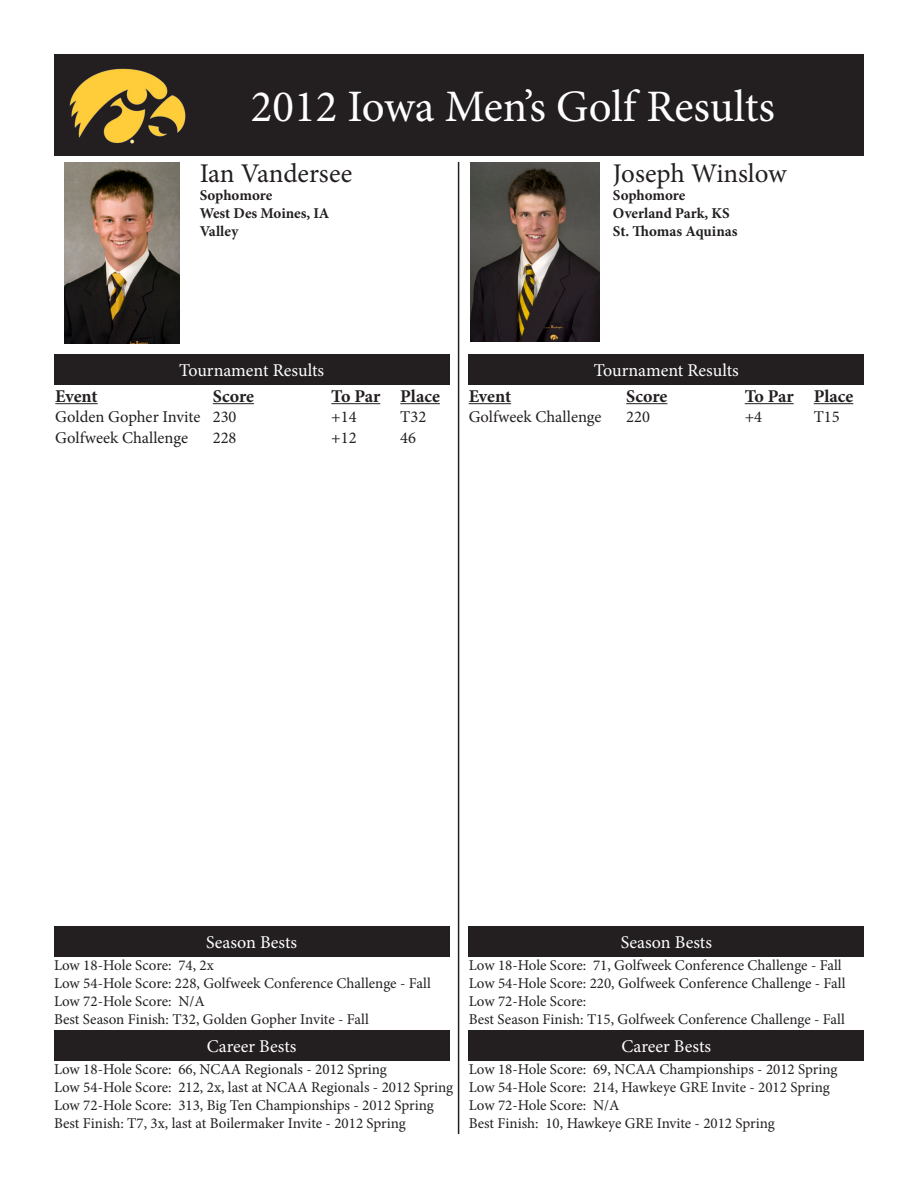
<style>
.page{position:relative;width:918px;height:1188px;background:#fff}
.page>*{position:absolute;margin:0;border:0;box-sizing:border-box;transform-origin:0 0}
.t1{font:45px "Minion Pro";color:#fff}
.t2{font:27px "Minion Pro";letter-spacing:-.005em;color:#231f20}
.t3{font:18px "Minion Pro";color:#fff}
.t4{font:700 18px "Minion Pro";letter-spacing:-.005em;color:#231f20}
.t5{font:16.5px "Minion Pro";color:#231f20}
.t6{font:15px "Minion Pro";color:#231f20}
.t7{font:700 15px "Minion Pro";color:#231f20}
</style>
<div class="page">
<img style="left:65px;top:162px;width:114px;height:181px">
<div style="left:54px;top:354px;width:395px;height:30px;background:#231f20"></div>
<div style="left:54px;top:1030px;width:395px;height:31px;background:#231f20"></div>
<hr style="left:55px;top:403px;width:43px;height:1px;background:#231f20">
<hr style="left:213px;top:403px;width:41px;height:1px;background:#231f20">
<hr style="left:331px;top:403px;width:49px;height:1px;background:#231f20">
<hr style="left:400px;top:403px;width:40px;height:1px;background:#231f20">
<div style="left:54px;top:927px;width:395px;height:30px;background:#231f20"></div>
<hr style="left:458px;top:162px;width:1px;height:972px;background:#231f20">
<img style="left:470px;top:162px;width:129px;height:180px">
<div style="left:469px;top:354px;width:395px;height:30px;background:#231f20"></div>
<div style="left:469px;top:1030px;width:395px;height:31px;background:#231f20"></div>
<hr style="left:469px;top:403px;width:42px;height:1px;background:#231f20">
<hr style="left:626px;top:403px;width:41px;height:1px;background:#231f20">
<hr style="left:745px;top:403px;width:49px;height:1px;background:#231f20">
<hr style="left:814px;top:403px;width:39px;height:1px;background:#231f20">
<div style="left:469px;top:927px;width:395px;height:30px;background:#231f20"></div>
<div style="left:54px;top:54px;width:810px;height:102px;background:#231f20"></div>
<img style="left:69px;top:68px;width:117px;height:76px">
<p class="t1" style="left:251px;top:77px;width:526px">2012 Iowa Men’s Golf Results</p>
<p class="t2" style="left:200px;top:155px;width:154px">Ian Vandersee</p>
<p class="t7" style="left:200px;top:184px;width:74px">Sophomore</p>
<p class="t7" style="left:200px;top:202px;width:131px">West Des Moines, IA</p>
<p class="t7" style="left:200px;top:220px;width:40px">Valley</p>
<p class="t2" style="left:613px;top:155px;width:175px">Joseph Winslow</p>
<p class="t7" style="left:613px;top:184px;width:74px">Sophomore</p>
<p class="t7" style="left:613px;top:202px;width:118px">Overland Park, KS</p>
<p class="t7" style="left:613px;top:220px;width:126px">St. Thomas Aquinas</p>
<p class="t3" style="left:179px;top:358px;width:147px">Tournament Results</p>
<p class="t4" style="left:55px;top:383px;width:44px">Event</p>
<p class="t4" style="left:213px;top:383px;width:43px">Score</p>
<p class="t4" style="left:331px;top:383px;width:110px">To Par Place</p>
<p class="t5" style="left:55px;top:405px;width:183px">Golden Gopher Invite 230</p>
<p class="t5" style="left:331px;top:405px;width:27px">+14</p>
<p class="t5" style="left:400px;top:405px;width:28px">T32</p>
<p class="t5" style="left:55px;top:427px;width:134px">Golfweek Challenge</p>
<p class="t5" style="left:213px;top:427px;width:25px">228</p>
<p class="t5" style="left:331px;top:427px;width:27px">+12</p>
<p class="t5" style="left:400px;top:427px;width:17px">46</p>
<p class="t3" style="left:594px;top:358px;width:147px">Tournament Results</p>
<p class="t4" style="left:469px;top:383px;width:44px">Event</p>
<p class="t4" style="left:626px;top:383px;width:43px">Score</p>
<p class="t4" style="left:745px;top:383px;width:110px">To Par Place</p>
<p class="t5" style="left:469px;top:405px;width:134px">Golfweek Challenge</p>
<p class="t5" style="left:626px;top:405px;width:25px">220</p>
<p class="t5" style="left:745px;top:405px;width:19px">+4</p>
<p class="t5" style="left:814px;top:405px;width:28px">T15</p>
<p class="t3" style="left:206px;top:931px;width:93px">Season Bests</p>
<p class="t6" style="left:54px;top:955px;width:161px">Low 18-Hole Score: 74, 2x</p>
<p class="t6" style="left:54px;top:973px;width:378px">Low 54-Hole Score: 228, Golfweek Conference Challenge - Fall</p>
<p class="t6" style="left:54px;top:991px;width:152px">Low 72-Hole Score: N/A</p>
<p class="t6" style="left:54px;top:1009px;width:316px">Best Season Finish: T32, Golden Gopher Invite - Fall</p>
<p class="t3" style="left:207px;top:1034px;width:91px">Career Bests</p>
<p class="t6" style="left:54px;top:1059px;width:334px">Low 18-Hole Score: 66, NCAA Regionals - 2012 Spring</p>
<p class="t6" style="left:54px;top:1077px;width:401px">Low 54-Hole Score: 212, 2x, last at NCAA Regionals - 2012 Spring</p>
<p class="t6" style="left:54px;top:1095px;width:381px">Low 72-Hole Score: 313, Big Ten Championships - 2012 Spring</p>
<p class="t6" style="left:54px;top:1113px;width:353px">Best Finish: T7, 3x, last at Boilermaker Invite - 2012 Spring</p>
<p class="t3" style="left:621px;top:931px;width:93px">Season Bests</p>
<p class="t6" style="left:469px;top:955px;width:375px">Low 18-Hole Score: 71, Golfweek Conference Challenge - Fall</p>
<p class="t6" style="left:469px;top:973px;width:378px">Low 54-Hole Score: 220, Golfweek Conference Challenge - Fall</p>
<p class="t6" style="left:469px;top:991px;width:119px">Low 72-Hole Score:</p>
<p class="t6" style="left:469px;top:1009px;width:378px">Best Season Finish: T15, Golfweek Conference Challenge - Fall</p>
<p class="t3" style="left:622px;top:1034px;width:91px">Career Bests</p>
<p class="t6" style="left:469px;top:1059px;width:370px">Low 18-Hole Score: 69, NCAA Championships - 2012 Spring</p>
<p class="t6" style="left:469px;top:1077px;width:363px">Low 54-Hole Score: 214, Hawkeye GRE Invite - 2012 Spring</p>
<p class="t6" style="left:469px;top:1095px;width:152px">Low 72-Hole Score: N/A</p>
<p class="t6" style="left:469px;top:1113px;width:308px">Best Finish: 10, Hawkeye GRE Invite - 2012 Spring</p>
</div>
